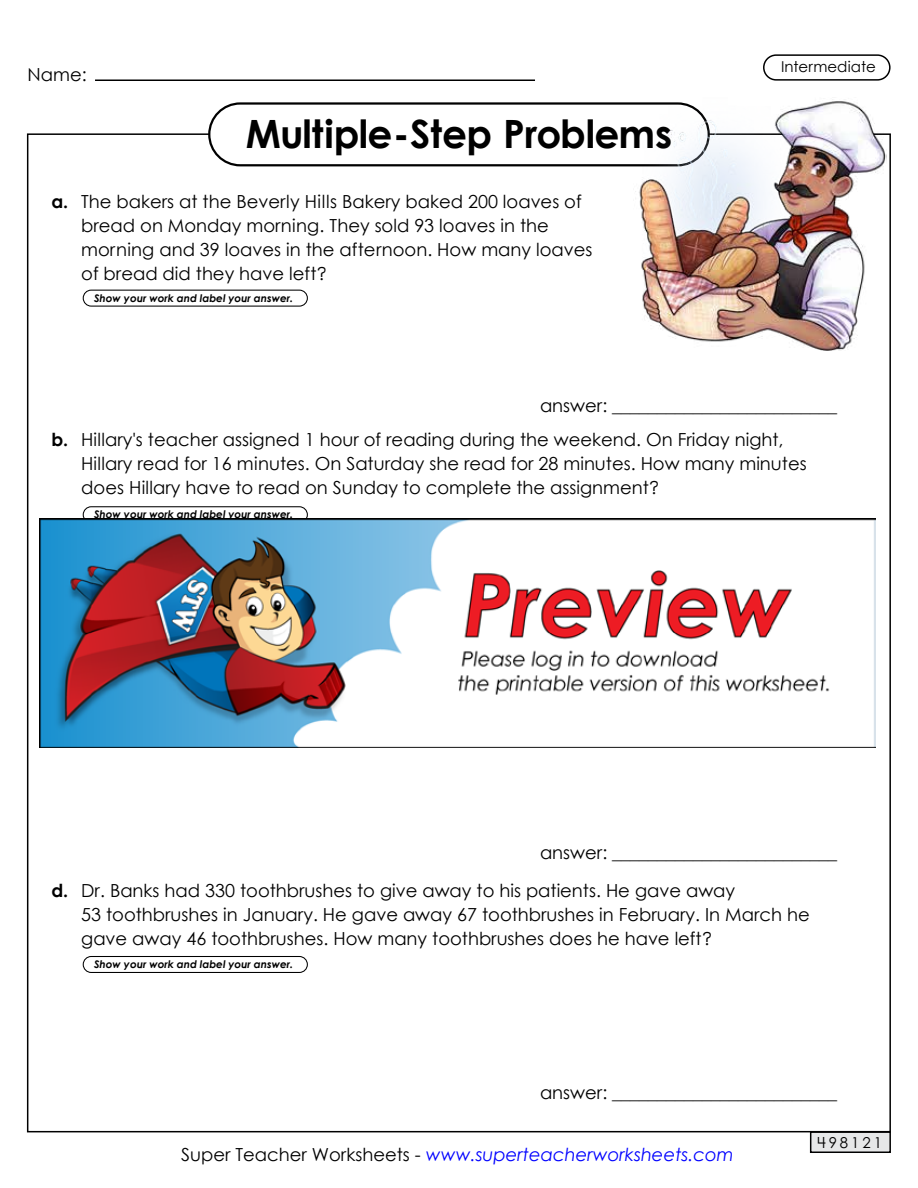
<style>
.page{position:relative;width:918px;height:1188px;background:#fff}
.page>*{position:absolute;margin:0;border:0;box-sizing:border-box;transform-origin:0 0}
.t1{font:700 39px "Century Gothic 2";letter-spacing:-.02em;color:#000}
.t2{font:18px/24px "Century Gothic 2";color:#000}
.t3{font:italic 18px "Century Gothic 2";color:#00f}
.t4{font:15px "Century Gothic 2";color:#000}
.t5{font:15px "Century STW4";letter-spacing:.2em;color:#000}
.t6{font:italic 700 10.5px "Century STW4";color:#000}
.s1{font-weight:700}
.s2{font-style:normal;color:#000}
</style>
<div class="page">
<hr style="left:95px;top:80px;width:440px;height:1px;background:#000">
<div style="left:208px;top:102px;width:502px;height:64px;border:2px solid #000;border-radius:31px"></div>
<div style="left:763px;top:54px;width:128px;height:27px;border:2px solid #000;border-radius:12px"></div>
<div style="left:811px;top:1132px;width:79px;height:20px;background:#e6e7e8"></div>
<div style="left:810px;top:1131px;width:81px;height:22px;border:2px solid #000"></div>
<img style="left:634px;top:99px;width:253px;height:251px">
<div style="left:83px;top:290px;width:225px;height:17px;border:1px solid #000;border-radius:8px"></div>
<div style="left:83px;top:956px;width:225px;height:17px;border:1px solid #000;border-radius:8px"></div>
<div style="left:83px;top:506px;width:225px;height:17px;border:1px solid #000;border-radius:8px"></div>
<img style="left:39px;top:519px;width:837px;height:228px">
<p class="t2" style="left:28px;top:62px;width:61px">Name:</p>
<h1 class="t1" style="left:246px;top:104px;width:428px">Multiple-Step Problems</h1>
<p class="t2" style="left:81px;top:189px;width:513px;text-indent:-30px"><span class="s1">a.</span> The bakers at the Beverly Hills Bakery baked 200 loaves of bread on Monday morning. They sold 93 loaves in the morning and 39 loaves in the afternoon. How many loaves of bread did they have left?</p>
<p class="t6" style="left:94px;top:290px;width:201px">Show your work and label your answer.</p>
<p class="t4" style="left:781px;top:56px;width:96px">Intermediate</p>
<p class="t2" style="left:540px;top:393px;width:299px">answer: _________________________</p>
<p class="t2" style="left:81px;top:427px;width:727px;text-indent:-30px"><span class="s1">b.</span> Hillary's teacher assigned 1 hour of reading during the weekend. On Friday night,<br>Hillary read for 16 minutes. On Saturday she read for 28 minutes. How many minutes does Hillary have to read on Sunday to complete the assignment?</p>
<p class="t6" style="left:94px;top:507px;width:201px">Show your work and label your answer.</p>
<p class="t2" style="left:540px;top:840px;width:299px">answer: _________________________</p>
<p class="t2" style="left:81px;top:878px;width:730px;text-indent:-30px"><span class="s1">d.</span> Dr. Banks had 330 toothbrushes to give away to his patients. He gave away<br>53 toothbrushes in January. He gave away 67 toothbrushes in February. In March he gave away 46 toothbrushes. How many toothbrushes does he have left?</p>
<p class="t6" style="left:94px;top:956px;width:201px">Show your work and label your answer.</p>
<p class="t2" style="left:540px;top:1080px;width:299px">answer: _________________________</p>
<p class="t3" style="left:181px;top:1142px;width:554px"><span class="s2">Super Teacher Worksheets -</span> www.superteacherworksheets.com</p>
<p class="t5" style="left:817px;top:1132px;width:66px">498121</p>
</div>
